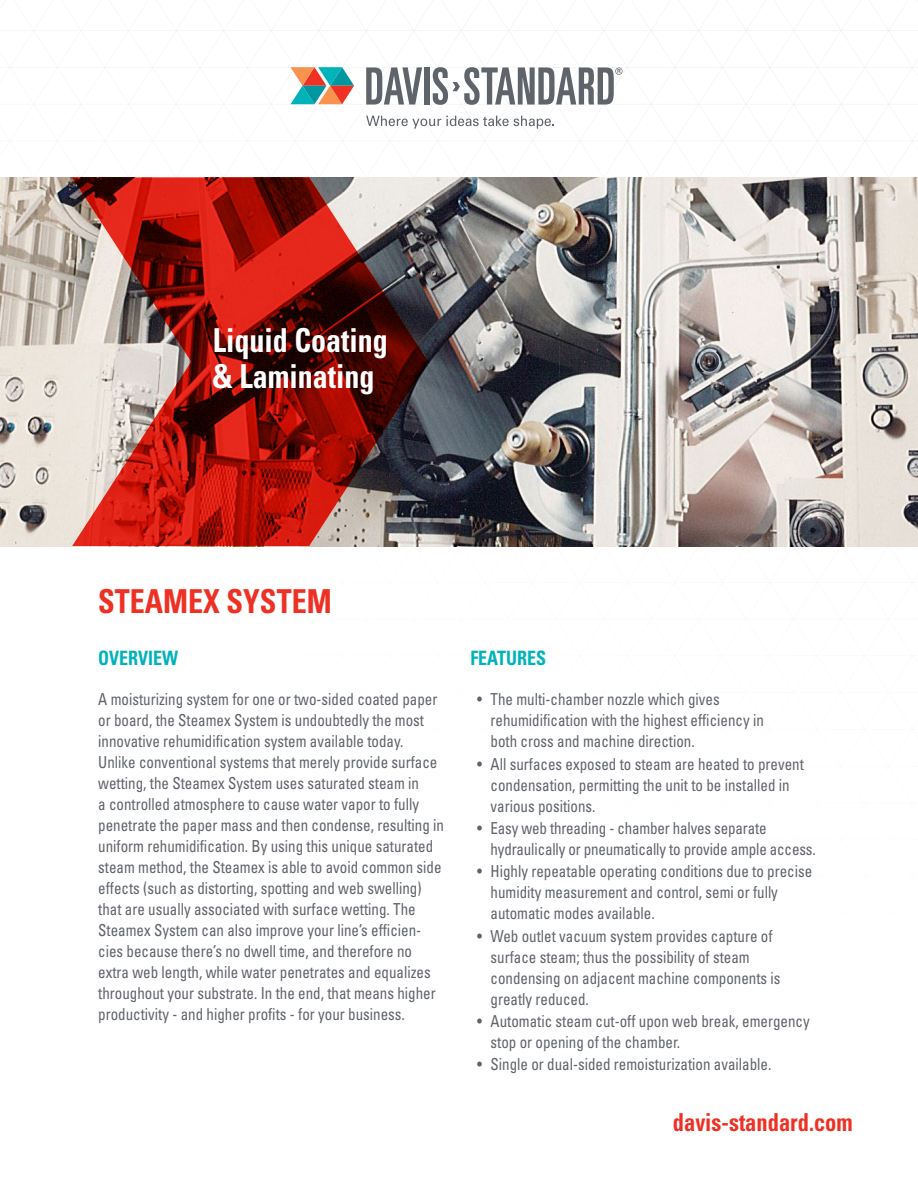
<style>
.page{position:relative;width:918px;height:1188px;background:#fff}
.page>*{position:absolute;margin:0;border:0;box-sizing:border-box;transform-origin:0 0}
.t1{font:700 condensed 33px/36px "Univers";color:#fff;scale:.91 1}
.t2{font:700 condensed 33px "Univers";color:#ee3124;scale:.91 1}
.t3{font:700 condensed 24.75px "Univers";color:#ee3124;scale:.91 1}
.t4{font:700 condensed 19.8px "Univers";color:#00b3ba;scale:.91 1}
.t5{font:condensed 16.5px/21px "Univers";color:#5f636a;scale:.91 1}
</style>
<div class="page">
<img style="left:0;top:177px;width:918px;height:369px">
<svg style="left:72px;top:177px;width:356px;height:369px;background:#99413a"></svg>
<svg style="left:291px;top:67px;width:63px;height:37px"></svg>
<svg style="left:366px;top:67px;width:56px;height:38px"></svg>
<div style="left:424px;top:67px;width:6px;height:38px;background:#5f636a"></div>
<svg style="left:366px;top:116px;width:188px;height:13px"></svg>
<svg style="left:433px;top:67px;width:190px;height:38px"></svg>
<h1 class="t1" style="left:213px;top:322px;width:194px">Liquid Coating &amp; Laminating</h1>
<h1 class="t2" style="left:98px;top:581px;width:258px">STEAMEX SYSTEM</h1>
<p class="t4" style="left:98px;top:646px;width:89px">OVERVIEW</p>
<p class="t4" style="left:470px;top:646px;width:85px">FEATURES</p>
<p class="t5" style="left:98px;top:688px;width:381px">A moisturizing system for one or two-sided coated paper or board, the Steamex System is undoubtedly the most innovative rehumidification system available today.<br>Unlike conventional systems that merely provide surface wetting, the Steamex System uses saturated steam in<br>a controlled atmosphere to cause water vapor to fully penetrate the paper mass and then condense, resulting in uniform rehumidification. By using this unique saturated steam method, the Steamex is able to avoid common side effects (such as distorting, spotting and web swelling) that are usually associated with surface wetting. The Steamex System can also improve your line’s efficien&shy;cies because there’s no dwell time, and therefore no extra web length, while water penetrates and equalizes throughout your substrate. In the end, that means higher productivity - and higher profits - for your business.</p>
<p class="t5" style="left:491px;top:688px;width:302px;text-indent:-14px">• The multi-chamber nozzle which gives rehumidification with the highest efficiency in both cross and machine direction.</p>
<p class="t5" style="left:491px;top:753px;width:346px;text-indent:-14px">• All surfaces exposed to steam are heated to prevent condensation, permitting the unit to be installed in various positions.</p>
<p class="t5" style="left:491px;top:817px;width:359px;text-indent:-14px">• Easy web threading - chamber halves separate hydraulically or pneumatically to provide ample access.</p>
<p class="t5" style="left:491px;top:861px;width:355px;text-indent:-14px">• Highly repeatable operating conditions due to precise humidity measurement and control, semi or fully automatic modes available.</p>
<p class="t5" style="left:491px;top:925px;width:320px;text-indent:-14px">• Web outlet vacuum system provides capture of surface steam; thus the possibility of steam condensing on adjacent machine components is greatly reduced.</p>
<p class="t5" style="left:491px;top:1010px;width:352px;text-indent:-14px">• Automatic steam cut-off upon web break, emergency stop or opening of the chamber.</p>
<p class="t5" style="left:477px;top:1054px;width:325px">• Single or dual-sided remoisturization available.</p>
<h2 class="t3" style="left:673px;top:1107px;width:199px">davis-standard.com</h2>
</div>
